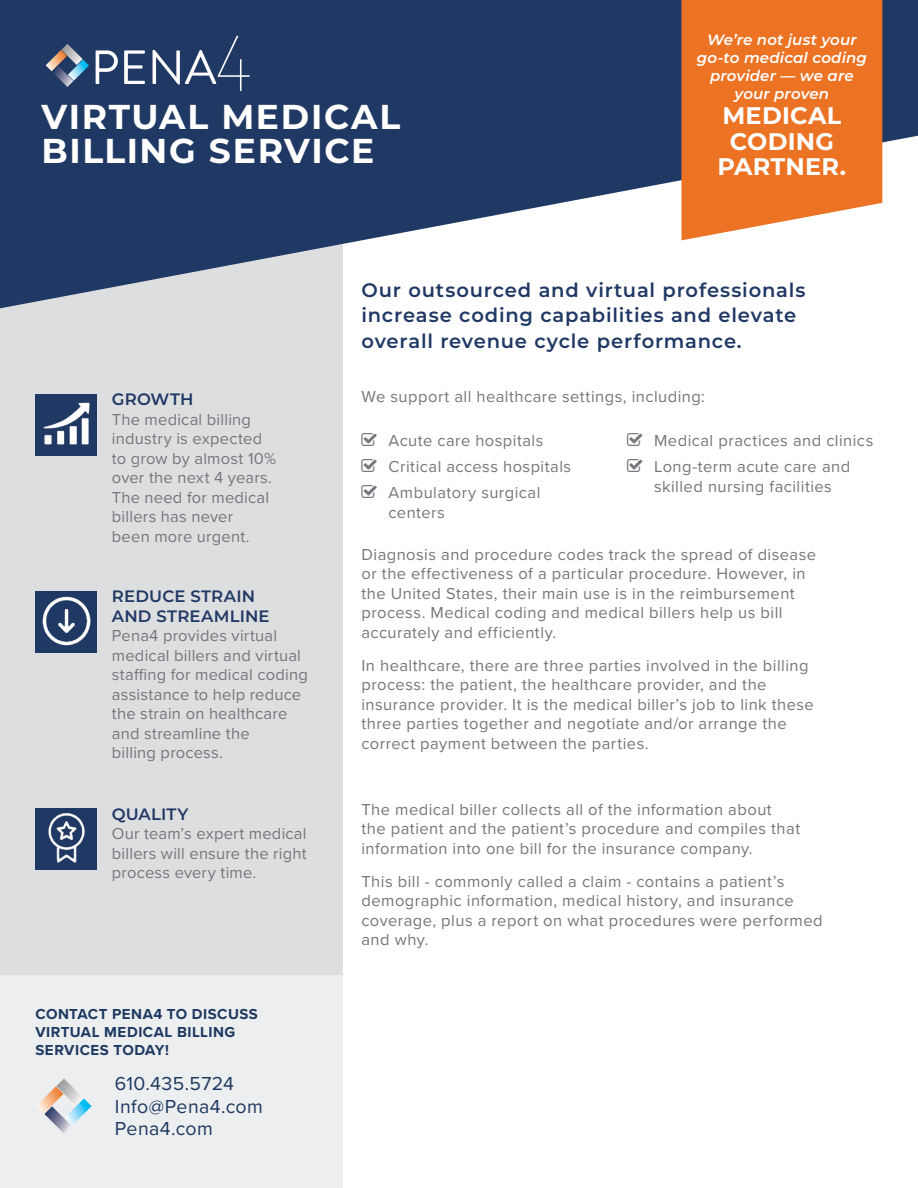
<style>
.page{position:relative;width:918px;height:1188px;background:#fff}
.page>*{position:absolute;margin:0;border:0;box-sizing:border-box;transform-origin:0 0}
.t1{font:700 34.5px/34.5px "Montserrat";letter-spacing:.045em;color:#fff}
.t2{font:700 24px/25.5px "Montserrat";letter-spacing:.01em;color:#fff;text-align:center}
.t3{font:600 19.5px/25.5px "Montserrat";letter-spacing:.04em;color:#203864}
.t4{font:19.5px/22.5px "Proxima Nova";letter-spacing:.02em;color:#1d3961}
.t5{font:16.5px/19.5px "Proxima Nova";letter-spacing:.025em;color:#74777b}
.t6{font:600 16.5px/19.5px "Montserrat";letter-spacing:.01em;color:#203864}
.t7{font:italic 600 15px/18px "Montserrat";letter-spacing:.005em;color:#fff;text-align:center}
.t8{font:700 15px/18px "Proxima Nova";letter-spacing:.035em;color:#1d3961}
</style>
<div class="page">
<div style="left:0;top:933px;width:342px;height:255px;background:#edeeef"></div>
<div style="left:0;top:0;width:342px;height:974px;background:#dddedf"></div>
<svg style="left:0;top:0;width:918px;height:308px;fill:#203864"></svg>
<svg style="left:96px;top:50px;width:22px;height:34px"></svg>
<svg style="left:124px;top:50px;width:21px;height:34px"></svg>
<svg style="left:153px;top:36px;width:97px;height:55px;background:#40547a"></svg>
<svg style="left:46px;top:44px;width:43px;height:43px;background:#576985"></svg>
<div style="left:35px;top:394px;width:62px;height:62px;background:#203864"></div>
<img style="left:43px;top:402px;width:47px;height:43px">
<div style="left:35px;top:808px;width:62px;height:62px;background:#203864"></div>
<img style="left:48px;top:813px;width:37px;height:50px">
<div style="left:35px;top:591px;width:62px;height:62px;background:#203864"></div>
<img style="left:42px;top:596px;width:49px;height:50px">
<svg style="left:37px;top:1078px;width:55px;height:55px"></svg>
<svg style="left:681px;top:0;width:201px;height:240px;background:#ec7d35"></svg>
<h1 class="t1" style="left:41px;top:98px;width:360px">VIRTUAL MEDICAL<br>BILLING SERVICE</h1>
<p class="t7" style="left:697px;top:30px;width:171px">We’re not just your go-to medical coding provider — we are your proven</p>
<h2 class="t2" style="left:718px;top:102px;width:130px">MEDICAL<br>CODING<br>PARTNER.</h2>
<p class="t6" style="left:112px;top:389px;width:83px">GROWTH</p>
<p class="t5" style="left:112px;top:409px;width:166px">The medical billing industry is expected to grow by almost 10% over the next 4 years.<br>The need for medical billers has never<br>been more urgent.</p>
<p class="t6" style="left:112px;top:586px;width:159px">REDUCE STRAIN<br>AND STREAMLINE</p>
<p class="t5" style="left:112px;top:625px;width:197px">Pena4 provides virtual medical billers and virtual staffing for medical coding assistance to help reduce the strain on healthcare and streamline the<br>billing process.</p>
<p class="t6" style="left:112px;top:803px;width:78px">QUALITY</p>
<p class="t5" style="left:112px;top:823px;width:196px;text-align:justify">Our team’s expert medical billers will ensure the right process every time.</p>
<p class="t8" style="left:35px;top:1005px;width:224px">CONTACT PENA4 TO DISCUSS<br>VIRTUAL MEDICAL BILLING<br>SERVICES TODAY!</p>
<p class="t4" style="left:115px;top:1071px;width:150px">610.435.5724<br>Info@Pena4.com<br>Pena4.com</p>
<p class="t3" style="left:362px;top:276px;width:445px">Our outsourced and virtual professionals increase coding capabilities and elevate overall revenue cycle performance.</p>
<p class="t5" style="left:362px;top:387px;width:345px">We support all healthcare settings, including:</p>
<p class="t5" style="left:389px;top:427px;width:184px;line-height:26px">Acute care hospitals<br>Critical access hospitals<br>Ambulatory surgical</p>
<p class="t5" style="left:389px;top:502px;width:58px">centers</p>
<p class="t5" style="left:654px;top:427px;width:221px;line-height:26px">Medical practices and clinics<br>Long-term acute care and</p>
<p class="t5" style="left:654px;top:476px;width:179px">skilled nursing facilities</p>
<p class="t5" style="left:362px;top:544px;width:456px">Diagnosis and procedure codes track the spread of disease or the effectiveness of a particular procedure. However, in the United States, their main use is in the reimbursement process. Medical coding and medical billers help us bill accurately and efficiently.</p>
<p class="t5" style="left:362px;top:655px;width:454px">In healthcare, there are three parties involved in the billing process: the patient, the healthcare provider, and the insurance provider. It is the medical biller’s job to link these three parties together and negotiate and/or arrange the correct payment between the parties.</p>
<p class="t5" style="left:362px;top:799px;width:440px">The medical biller collects all of the information about the patient and the patient’s procedure and compiles that information into one bill for the insurance company.</p>
<p class="t5" style="left:362px;top:871px;width:463px">This bill - commonly called a claim - contains a patient’s demographic information, medical history, and insurance coverage, plus a report on what procedures were performed and why.</p>
</div>
